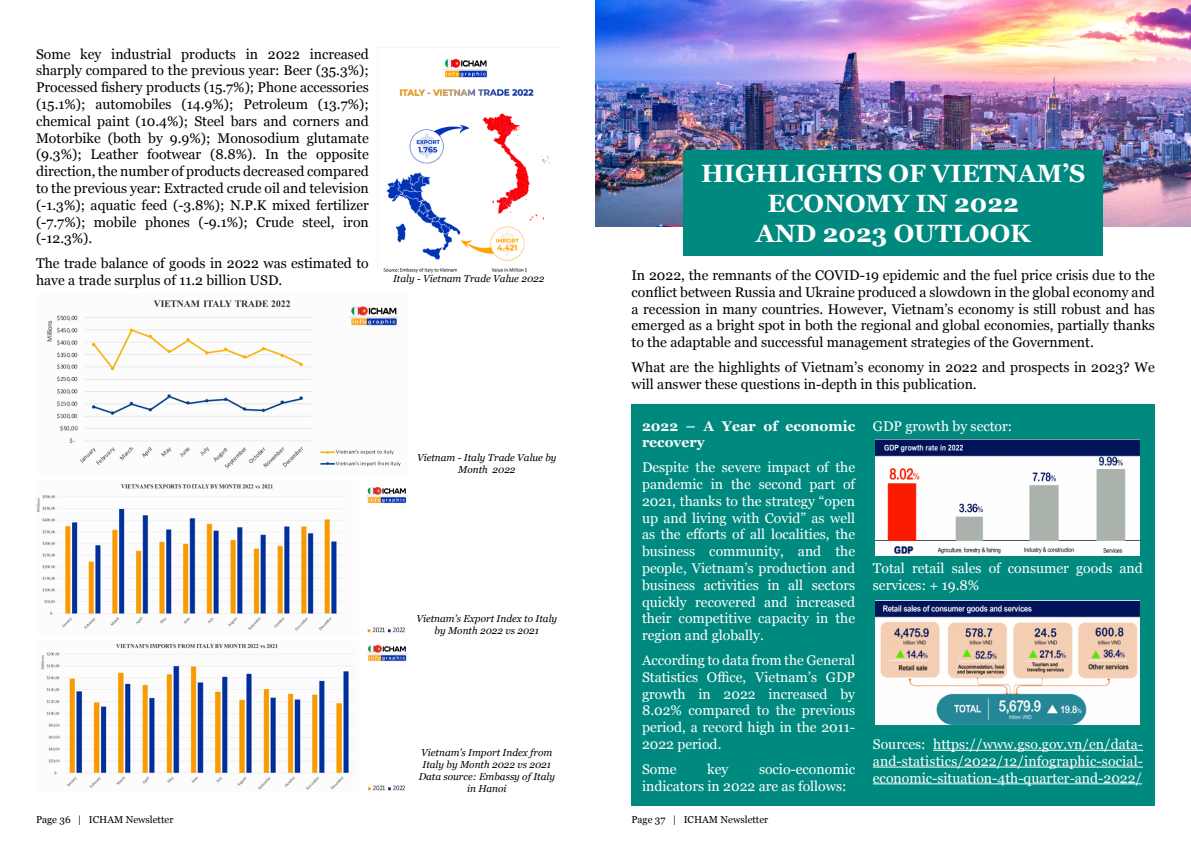
<style>
.page{position:relative;width:1191px;height:842px;background:#fff}
.page>*{position:absolute;margin:0;border:0;box-sizing:border-box;transform-origin:0 0}
.t1{font:700 25px/30px "Georgia";color:#fff;text-align:center}
.t2{font:14px/16.8px "Georgia";color:#000;text-align:justify}
.t3{font:14px/16.8px "Georgia";color:#fff;text-align:justify}
.t4{font:700 14px/16.8px "Georgia";color:#fff}
.t5{font:italic 10px/12px "Georgia";color:#000;text-align:center}
.t6{font:10px "Georgia";color:#000}
</style>
<div class="page">
<img style="left:47px;top:300px;width:354px;height:169px">
<img style="left:36px;top:484px;width:372px;height:149px">
<img style="left:41px;top:643px;width:367px;height:148px">
<img style="left:595px;top:0;width:596px;height:226px">
<div style="left:683px;top:150px;width:419px;height:106px;background:#00897f"></div>
<div style="left:631px;top:405px;width:524px;height:401px;background:#00897f"></div>
<hr style="left:933px;top:750px;width:210px;height:1px;background:#fff">
<hr style="left:873px;top:767px;width:270px;height:1px;background:#fff">
<hr style="left:873px;top:783px;width:269px;height:1px;background:#fff">
<img style="left:876px;top:439px;width:264px;height:117px">
<img style="left:876px;top:600px;width:264px;height:124px">
<img style="left:383px;top:58px;width:167px;height:215px">
<p class="t2" style="left:36px;top:45px;width:334px">Some key industrial products in 2022 increased sharply compared to the previous year: Beer (35.3%); Processed fishery products (15.7%); Phone accessories (15.1%); automobiles (14.9%); Petroleum (13.7%); chemical paint (10.4%); Steel bars and corners and Motorbike (both by 9.9%); Monosodium glutamate (9.3%); Leather footwear (8.8%). In the opposite direction, the number of products decreased compared to the previous year: Extracted crude oil and television (-1.3%); aquatic feed (-3.8%); N.P.K mixed fertilizer (-7.7%); mobile phones (-9.1%); Crude steel, iron (-12.3%).</p>
<p class="t2" style="left:36px;top:254px;width:334px">The trade balance of goods in 2022 was estimated to have a trade surplus of 11.2 billion USD.</p>
<p class="t5" style="left:393px;top:272px;width:153px">Italy - Vietnam Trade Value 2022</p>
<p class="t5" style="left:417px;top:452px;width:141px">Vietnam - Italy Trade Value by<br>Month 2022</p>
<p class="t5" style="left:416px;top:612px;width:142px">Vietnam’s Export Index to Italy by Month 2022 vs 2021</p>
<p class="t5" style="left:419px;top:746px;width:138px">Vietnam’s Import Index from<br>Italy by Month 2022 vs 2021<br>Data source: Embassy of Italy in Hanoi</p>
<h1 class="t1" style="left:701px;top:157px;width:386px">HIGHLIGHTS OF VIETNAM’S<br>ECONOMY IN 2022<br>AND 2023 OUTLOOK</h1>
<p class="t2" style="left:631px;top:266px;width:525px">In 2022, the remnants of the COVID-19 epidemic and the fuel price crisis due to the conflict between Russia and Ukraine produced a slowdown in the global economy and a recession in many countries. However, Vietnam’s economy is still robust and has emerged as a bright spot in both the regional and global economies, partially thanks to the adaptable and successful management strategies of the Government.</p>
<p class="t2" style="left:631px;top:358px;width:525px">What are the highlights of Vietnam’s economy in 2022 and prospects in 2023? We will answer these questions in-depth in this publication.</p>
<p class="t4" style="left:642px;top:417px;width:215px">2022 – A Year of economic recovery</p>
<p class="t3" style="left:642px;top:458px;width:215px">Despite the severe impact of the pandemic in the second part of 2021, thanks to the strategy “open up and living with Covid” as well as the efforts of all localities, the business community, and the people, Vietnam’s production and business activities in all sectors quickly recovered and increased their competitive capacity in the region and globally.</p>
<p class="t3" style="left:642px;top:651px;width:215px">According to data from the General Statistics Office, Vietnam’s GDP growth in 2022 increased by 8.02% compared to the previous period, a record high in the 2011- 2022 period.</p>
<p class="t3" style="left:642px;top:760px;width:36px">Some</p>
<p class="t3" style="left:707px;top:760px;width:23px">key</p>
<p class="t3" style="left:873px;top:417px;width:141px">GDP growth by sector:</p>
<p class="t3" style="left:873px;top:559px;width:271px">Total retail sales of consumer goods and services: + 19.8%</p>
<p class="t3" style="left:873px;top:735px;width:272px">Sources: https://www.gso.gov.vn/en/data&shy;and-statistics/2022/12/infographic-social&shy;economic-situation-4th-quarter-and-2022/</p>
<p class="t3" style="left:642px;top:760px;width:215px;text-indent:117px">socio-economic indicators in 2022 are as follows:</p>
<p class="t6" style="left:36px;top:812px;width:139px">Page 36 | ICHAM Newsletter</p>
<p class="t6" style="left:631px;top:812px;width:138px">Page 37 | ICHAM Newsletter</p>
</div>
